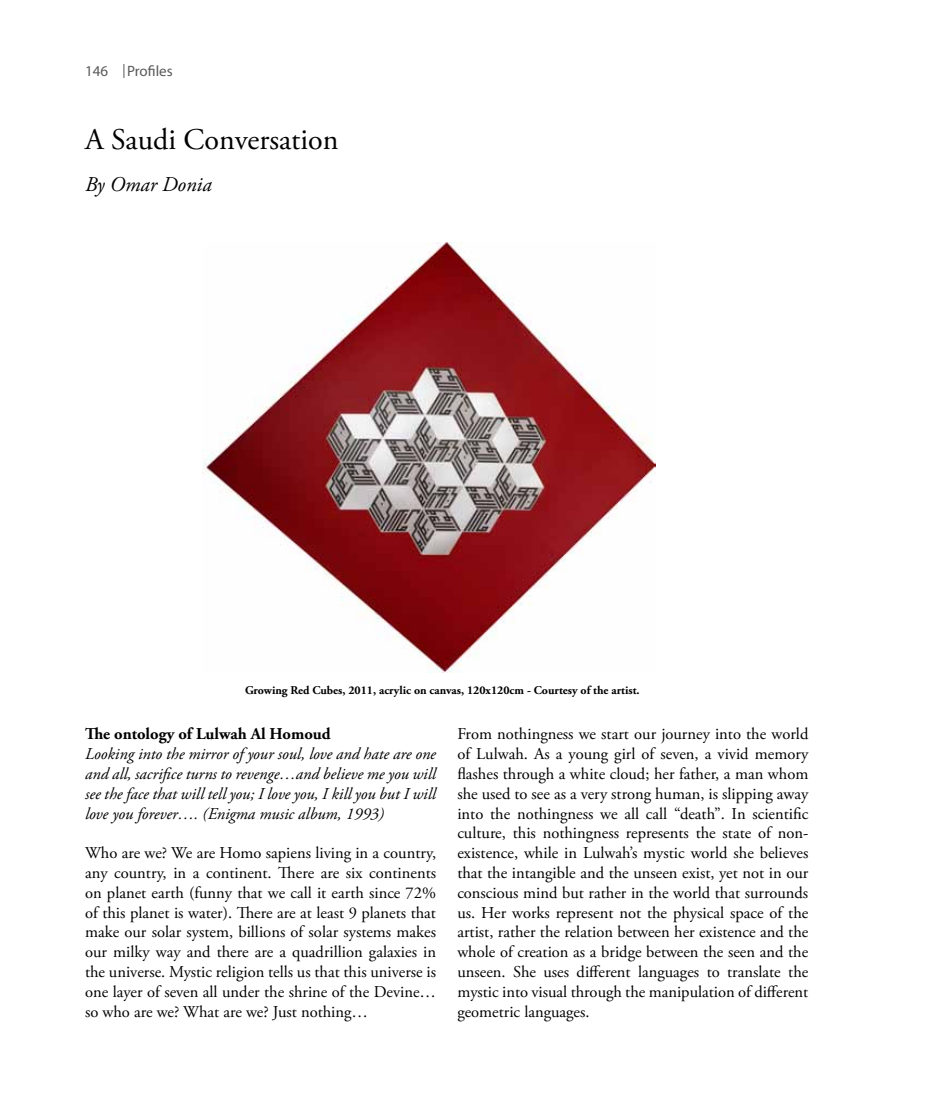
<style>
.page{position:relative;width:936px;height:1106px;background:#fff}
.page>*{position:absolute;margin:0;border:0;box-sizing:border-box;transform-origin:0 0}
.t1{font:30px "Adobe Garamond Pro";color:#000}
.t2{font:italic 21px "Adobe Garamond Pro";color:#000}
.t3{font:16.5px/19.8px "Adobe Garamond Pro";color:#000;text-align:justify}
.t4{font:italic 16.5px/19.8px "Adobe Garamond Pro";color:#000;text-align:justify}
.t5{font:700 16.5px "Adobe Garamond Pro";color:#000}
.t6{font:15px "Myriad Pro";color:#58595b}
.t7{font:700 11.85px "Adobe Garamond Pro";color:#000}
</style>
<div class="page">
<svg style="left:124px;top:64px;width:1px;height:14px"></svg>
<img style="left:203px;top:242px;width:452px;height:430px">
<p class="t6" style="left:85px;top:62px;width:25px">146</p>
<p class="t6" style="left:127px;top:62px;width:47px">Profiles</p>
<h1 class="t1" style="left:85px;top:122px;width:255px">A Saudi Conversation</h1>
<p class="t2" style="left:85px;top:171px;width:128px">By Omar Donia</p>
<p class="t7" style="left:245px;top:683px;width:396px">Growing Red Cubes, 2011, acrylic on canvas, 120x120cm - Courtesy of the artist.</p>
<p class="t5" style="left:85px;top:724px;width:247px">The ontology of Lulwah Al Homoud</p>
<p class="t4" style="left:85px;top:744px;width:352px">Looking into the mirror of your soul, love and hate are one and all, sacrifice turns to revenge…and believe me you will see the face that will tell you; I love you, I kill you but I will love you forever…. (Enigma music album, 1993)</p>
<p class="t3" style="left:85px;top:843px;width:352px">Who are we? We are Homo sapiens living in a country, any country, in a continent. There are six continents on planet earth (funny that we call it earth since 72% of this planet is water). There are at least 9 planets that make our solar system, billions of solar systems makes our milky way and there are a quadrillion galaxies in the universe. Mystic religion tells us that this universe is one layer of seven all under the shrine of the Devine… so who are we? What are we? Just nothing…</p>
<p class="t3" style="left:457px;top:725px;width:352px">From nothingness we start our journey into the world of Lulwah. As a young girl of seven, a vivid memory flashes through a white cloud; her father, a man whom she used to see as a very strong human, is slipping away into the nothingness we all call “death”. In scientific culture, this nothingness represents the state of non&shy;existence, while in Lulwah’s mystic world she believes that the intangible and the unseen exist, yet not in our conscious mind but rather in the world that surrounds us. Her works represent not the physical space of the artist, rather the relation between her existence and the whole of creation as a bridge between the seen and the unseen. She uses different languages to translate the mystic into visual through the manipulation of different geometric languages.</p>
</div>
